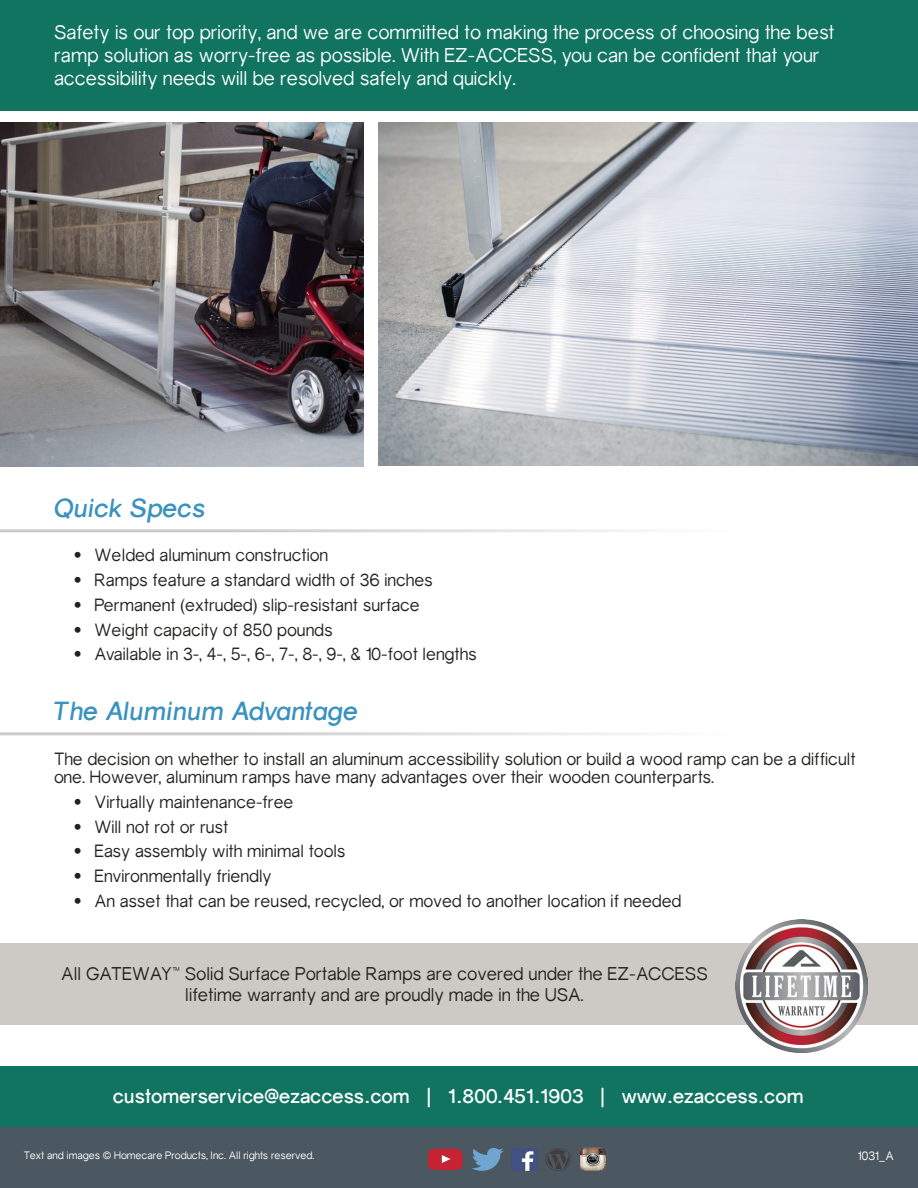
<style>
.page{position:relative;width:918px;height:1188px;background:#fff}
.page>*{position:absolute;margin:0;border:0;box-sizing:border-box;transform-origin:0 0}
.t1{font:italic 700 25.5px "Gravity";color:#3a92bf}
.t2{font:19.5px/23.4px "Gravity";letter-spacing:-.005em;color:#fff}
.t3{font:700 19.5px "Gravity";color:#fff}
.t4{font:18px/21px "Gravity";color:#20231e;text-align:center}
.t5{font:17.25px/18px "Gravity";color:#20231e}
.t6{font:12px "Gravity";color:#fff}
.t7{font:10.5px "Gravity";letter-spacing:-.005em;color:#fff}
</style>
<div class="page">
<div style="left:0;top:0;width:918px;height:110px;background:#107461"></div>
<img style="left:0;top:123px;width:364px;height:344px">
<img style="left:378px;top:123px;width:540px;height:343px">
<div style="left:0;top:1066px;width:918px;height:122px;background:#4b5861"></div>
<div style="left:0;top:1066px;width:918px;height:61px;background:#107461"></div>
<svg style="left:472px;top:1148px;width:32px;height:23px"></svg>
<svg style="left:545px;top:1148px;width:26px;height:23px"></svg>
<div style="left:511px;top:1148px;width:27px;height:23px;background:#435082"></div>
<svg style="left:522px;top:1151px;width:11px;height:20px"></svg>
<svg style="left:428px;top:1149px;width:34px;height:21px"></svg>
<svg style="left:580px;top:1148px;width:26px;height:23px"></svg>
<hr style="left:0;top:529px;width:732px;height:3px;background:#cecccb">
<hr style="left:0;top:732px;width:732px;height:3px;background:#cecccb">
<div style="left:0;top:943px;width:918px;height:82px;background:#cdc9c5"></div>
<img style="left:735px;top:920px;width:132px;height:132px">
<p class="t2" style="left:54px;top:20px;width:782px">Safety is our top priority, and we are committed to making the process of choosing the best ramp solution as worry-free as possible. With EZ-ACCESS, you can be confident that your accessibility needs will be resolved safely and quickly.</p>
<p class="t1" style="left:54px;top:492px;width:153px">Quick Specs</p>
<p class="t5" style="left:74px;top:546px;width:256px">• Welded aluminum construction</p>
<p class="t5" style="left:74px;top:571px;width:360px">• Ramps feature a standard width of 36 inches</p>
<p class="t5" style="left:74px;top:596px;width:347px">• Permanent (extruded) slip-resistant surface</p>
<p class="t5" style="left:74px;top:621px;width:260px">• Weight capacity of 850 pounds</p>
<p class="t5" style="left:74px;top:645px;width:404px">• Available in 3-, 4-, 5-, 6-, 7-, 8-, 9-, &amp; 10-foot lengths</p>
<p class="t1" style="left:54px;top:695px;width:305px">The Aluminum Advantage</p>
<p class="t5" style="left:54px;top:750px;width:803px">The decision on whether to install an aluminum accessibility solution or build a wood ramp can be a difficult one. However, aluminum ramps have many advantages over their wooden counterparts.</p>
<p class="t5" style="left:74px;top:793px;width:221px">• Virtually maintenance-free</p>
<p class="t5" style="left:74px;top:818px;width:156px">• Will not rot or rust</p>
<p class="t5" style="left:74px;top:842px;width:273px">• Easy assembly with minimal tools</p>
<p class="t5" style="left:74px;top:867px;width:199px">• Environmentally friendly</p>
<p class="t5" style="left:74px;top:892px;width:609px">• An asset that can be reused, recycled, or moved to another location if needed</p>
<p class="t4" style="left:61px;top:963px;width:648px">All GATEWAY™ Solid Surface Portable Ramps are covered under the EZ-ACCESS lifetime warranty and are proudly made in the USA.</p>
<p class="t3" style="left:113px;top:1085px;width:693px">customerservice@ezaccess.com | 1.800.451.1903 | www.ezaccess.com</p>
<p class="t7" style="left:24px;top:1150px;width:292px">Text and images © Homecare Products, Inc. All rights reserved.</p>
<p class="t6" style="left:858px;top:1149px;width:38px">1031_A</p>
</div>
